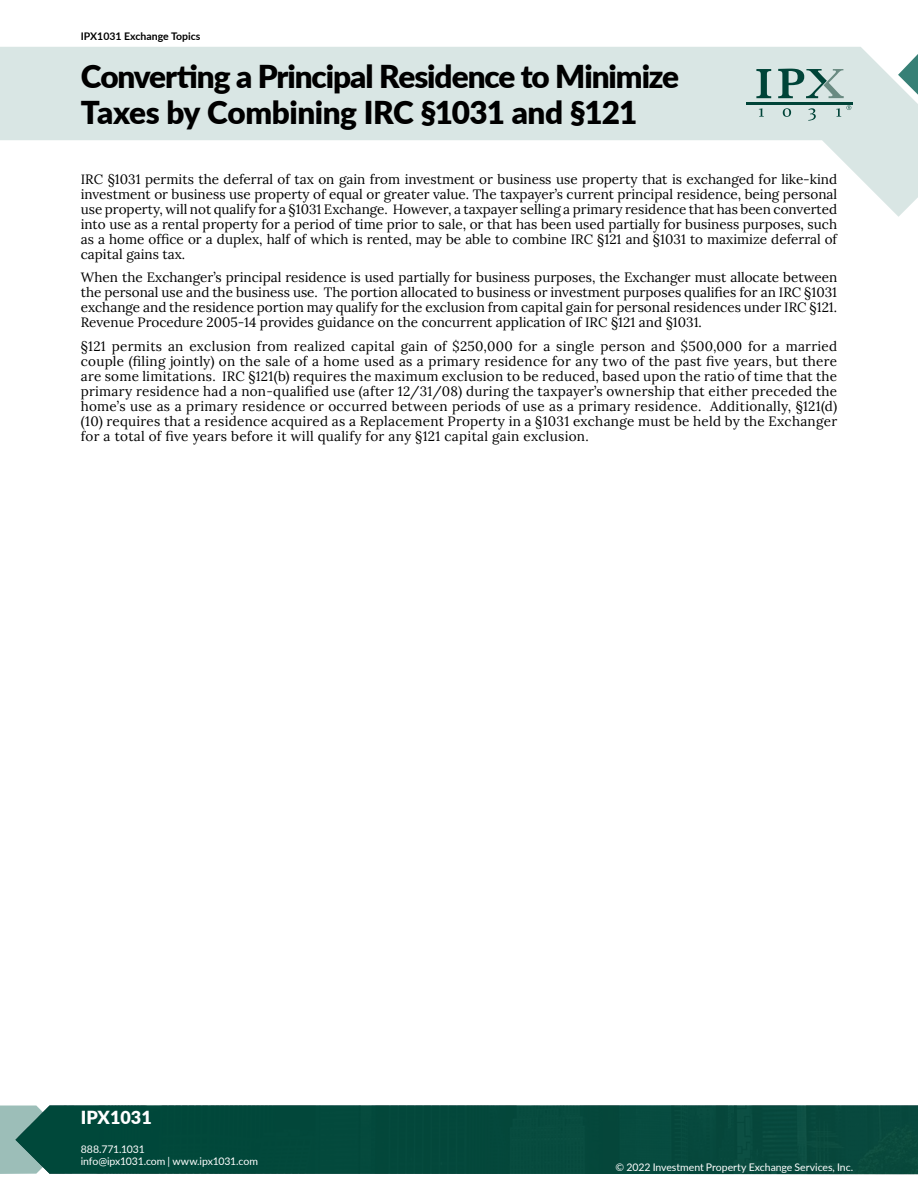
<style>
.page{position:relative;width:918px;height:1188px;background:#fff}
.page>*{position:absolute;margin:0;border:0;box-sizing:border-box;transform-origin:0 0}
.t1{font:900 31.5px/36px "Lato";letter-spacing:-.035em;color:#000}
.t2{font:900 18px "Lato";color:#fff}
.t3{font:13.5px/15px "Lora";color:#000;text-align:justify}
.t4{font:10.5px/12px "Lato";letter-spacing:-.005em;color:#fff}
.t5{font:700 10.5px "Lato";color:#000}
</style>
<div class="page">
<svg style="left:0;top:47px;width:918px;height:170px;fill:#d9e6e4"></svg>
<svg style="left:0;top:1106px;width:15px;height:68px"></svg>
<div style="left:15px;top:1106px;width:903px;height:68px;background:#04483b"></div>
<svg style="left:847px;top:105px;width:4px;height:5px"></svg>
<svg style="left:759px;top:108px;width:5px;height:9px"></svg>
<svg style="left:783px;top:108px;width:8px;height:9px"></svg>
<svg style="left:808px;top:108px;width:8px;height:13px"></svg>
<svg style="left:836px;top:108px;width:5px;height:9px"></svg>
<svg style="left:756px;top:69px;width:15px;height:29px"></svg>
<svg style="left:778px;top:69px;width:66px;height:29px;background:#94b2ac"></svg>
<hr style="left:747px;top:102px;width:106px;height:2px;background:#004438">
<p class="t5" style="left:81px;top:29px;width:121px">IPX1031 Exchange Topics</p>
<h1 class="t1" style="left:81px;top:57px;width:600px">Converting a Principal Residence to Minimize<br>Taxes by Combining IRC §1031 and §121</h1>
<p class="t3" style="left:81px;top:170px;width:758px">IRC §1031 permits the deferral of tax on gain from investment or business use property that is exchanged for like-kind investment or business use property of equal or greater value. The taxpayer’s current principal residence, being personal use property, will not qualify for a §1031 Exchange. However, a taxpayer selling a primary residence that has been converted into use as a rental property for a period of time prior to sale, or that has been used partially for business purposes, such as a home office or a duplex, half of which is rented, may be able to combine IRC §121 and §1031 to maximize deferral of capital gains tax.</p>
<p class="t3" style="left:81px;top:269px;width:758px">When the Exchanger’s principal residence is used partially for business purposes, the Exchanger must allocate between the personal use and the business use. The portion allocated to business or investment purposes qualifies for an IRC §1031 exchange and the residence portion may qualify for the exclusion from capital gain for personal residences under IRC §121.<br>Revenue Procedure 2005-14 provides guidance on the concurrent application of IRC §121 and §1031.</p>
<p class="t3" style="left:81px;top:337px;width:758px">§121 permits an exclusion from realized capital gain of $250,000 for a single person and $500,000 for a married couple (filing jointly) on the sale of a home used as a primary residence for any two of the past five years, but there are some limitations. IRC §121(b) requires the maximum exclusion to be reduced, based upon the ratio of time that the primary residence had a non-qualified use (after 12/31/08) during the taxpayer’s ownership that either preceded the home’s use as a primary residence or occurred between periods of use as a primary residence. Additionally, §121(d) (10) requires that a residence acquired as a Replacement Property in a §1031 exchange must be held by the Exchanger for a total of five years before it will qualify for any §121 capital gain exclusion.</p>
<h2 class="t2" style="left:81px;top:1104px;width:73px">IPX1031</h2>
<p class="t4" style="left:81px;top:1143px;width:179px">888.771.1031<br>info@ipx1031.com | www.ipx1031.com</p>
<p class="t4" style="left:616px;top:1160px;width:239px">© 2022 Investment Property Exchange Services, Inc.</p>
</div>
